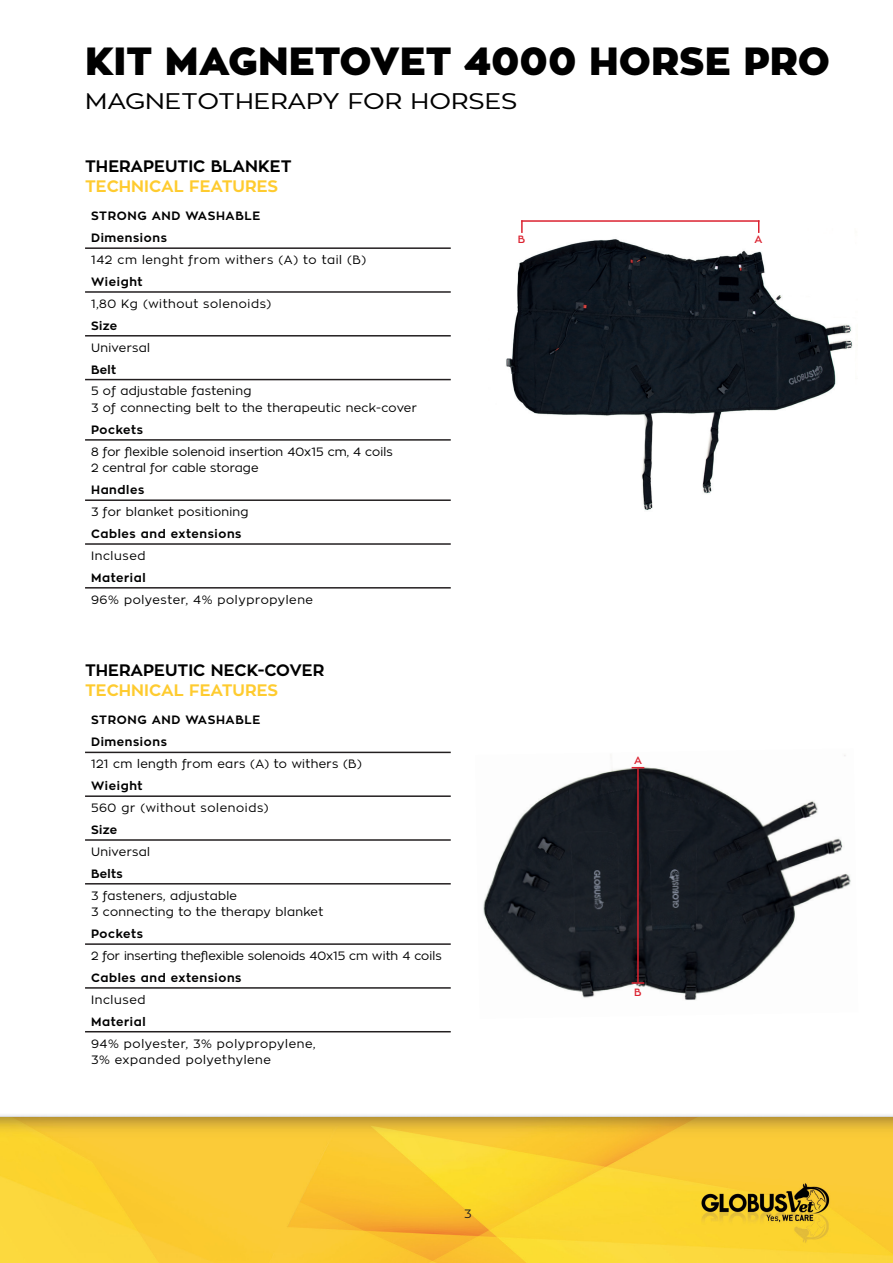
<style>
.page{position:relative;width:893px;height:1263px;background:#fff}
.page>*{position:absolute;margin:0;border:0;box-sizing:border-box;transform-origin:0 0}
.t1{font:900 39px "Zona Pro";color:#000}
.t2{font:22.5px "Zona Pro";color:#000;scale:1.14 1}
.t3{font:700 16.5px "Zona Pro";color:#000}
.t4{font:700 16.5px "Zona Pro";color:#fecb2f}
.t5{font:12px/16.5px "Zona Pro";letter-spacing:.025em;color:#000}
.t6{font:12px/16.5px "Zona Pro";letter-spacing:.05em;color:#000}
.t7{font:700 12px/21.9px "Zona Pro";letter-spacing:.05em;color:#000}
.t8{font:12px "Zona Pro";color:#000}
.t9{font:12px "Zona Pro";color:#231f20}
.t10{font:600 10.5px "Zona Pro";color:#db2230}
</style>
<div class="page">
<img style="left:0;top:220px;width:893px;height:1043px">
<hr style="left:85px;top:247px;width:366px;height:2px;background:#231f20">
<hr style="left:85px;top:291px;width:366px;height:2px;background:#231f20">
<hr style="left:85px;top:335px;width:366px;height:1px;background:#231f20">
<hr style="left:85px;top:379px;width:366px;height:1px;background:#231f20">
<hr style="left:85px;top:439px;width:366px;height:2px;background:#231f20">
<hr style="left:85px;top:499px;width:366px;height:2px;background:#231f20">
<hr style="left:85px;top:543px;width:366px;height:2px;background:#231f20">
<hr style="left:85px;top:587px;width:366px;height:1px;background:#231f20">
<img style="left:489px;top:229px;width:368px;height:283px">
<hr style="left:521px;top:220px;width:238px;height:2px;background:#db2230">
<svg style="left:521px;top:220px;width:2px;height:13px"></svg>
<svg style="left:758px;top:220px;width:1px;height:13px"></svg>
<hr style="left:85px;top:752px;width:366px;height:1px;background:#231f20">
<hr style="left:85px;top:795px;width:366px;height:2px;background:#231f20">
<hr style="left:85px;top:839px;width:366px;height:2px;background:#231f20">
<hr style="left:85px;top:883px;width:366px;height:1px;background:#231f20">
<hr style="left:85px;top:943px;width:366px;height:2px;background:#231f20">
<hr style="left:85px;top:987px;width:366px;height:2px;background:#231f20">
<hr style="left:85px;top:1031px;width:366px;height:1px;background:#231f20">
<img style="left:475px;top:748px;width:383px;height:271px">
<hr style="left:637px;top:768px;width:2px;height:215px;background:#db2230">
<svg style="left:632px;top:982px;width:12px;height:2px"></svg>
<svg style="left:632px;top:767px;width:12px;height:1px"></svg>
<h1 class="t1" style="left:85px;top:35px;width:747px">KIT MAGNETOVET 4000 HORSE PRO</h1>
<h2 class="t2" style="left:85px;top:86px;width:381px">MAGNETOTHERAPY FOR HORSES</h2>
<h3 class="t3" style="left:85px;top:155px;width:208px">THERAPEUTIC BLANKET</h3>
<h3 class="t4" style="left:85px;top:175px;width:195px">TECHNICAL FEATURES</h3>
<p class="t7" style="left:91px;top:205px;width:171px">STRONG AND WASHABLE<br>Dimensions</p>
<p class="t6" style="left:91px;top:251px;width:277px">142 cm lenght from withers (A) to tail (B)</p>
<p class="t7" style="left:91px;top:271px;width:53px">Wieight</p>
<p class="t6" style="left:91px;top:295px;width:182px">1,80 Kg (without solenoids)</p>
<p class="t7" style="left:91px;top:315px;width:28px">Size</p>
<p class="t5" style="left:91px;top:339px;width:61px">Universal</p>
<p class="t7" style="left:91px;top:358px;width:27px">Belt</p>
<p class="t5" style="left:91px;top:383px;width:327px">5 of adjustable fastening<br>3 of connecting belt to the therapeutic neck-cover</p>
<p class="t7" style="left:91px;top:419px;width:53px">Pockets</p>
<p class="t5" style="left:91px;top:443px;width:303px">8 for flexible solenoid insertion 40x15 cm, 4 coils<br>2 central for cable storage</p>
<p class="t7" style="left:91px;top:479px;width:55px">Handles</p>
<p class="t5" style="left:91px;top:503px;width:159px">3 for blanket positioning</p>
<p class="t7" style="left:91px;top:523px;width:152px">Cables and extensions</p>
<p class="t6" style="left:91px;top:547px;width:56px">Inclused</p>
<p class="t7" style="left:91px;top:567px;width:56px">Material</p>
<p class="t6" style="left:91px;top:591px;width:224px">96% polyester, 4% polypropylene</p>
<h3 class="t3" style="left:85px;top:659px;width:241px">THERAPEUTIC NECK-COVER</h3>
<h3 class="t4" style="left:85px;top:679px;width:195px">TECHNICAL FEATURES</h3>
<p class="t7" style="left:91px;top:709px;width:171px">STRONG AND WASHABLE<br>Dimensions</p>
<p class="t5" style="left:91px;top:756px;width:272px">121 cm length from ears (A) to withers (B)</p>
<p class="t7" style="left:91px;top:775px;width:53px">Wieight</p>
<p class="t6" style="left:91px;top:799px;width:179px">560 gr (without solenoids)</p>
<p class="t7" style="left:91px;top:819px;width:28px">Size</p>
<p class="t5" style="left:91px;top:843px;width:61px">Universal</p>
<p class="t7" style="left:91px;top:863px;width:33px">Belts</p>
<p class="t5" style="left:91px;top:887px;width:234px">3 fasteners, adjustable<br>3 connecting to the therapy blanket</p>
<p class="t7" style="left:91px;top:923px;width:53px">Pockets</p>
<p class="t8" style="left:91px;top:948px;width:352px">2 for inserting theflexible solenoids 40x15 cm with 4 coils</p>
<p class="t7" style="left:91px;top:967px;width:152px">Cables and extensions</p>
<p class="t6" style="left:91px;top:991px;width:56px">Inclused</p>
<p class="t7" style="left:91px;top:1010px;width:56px">Material</p>
<p class="t6" style="left:91px;top:1035px;width:226px">94% polyester, 3% polypropylene,<br>3% expanded polyethylene</p>
<p class="t10" style="left:518px;top:232px;width:9px">B</p>
<p class="t10" style="left:754px;top:232px;width:9px">A</p>
<p class="t10" style="left:634px;top:753px;width:9px">A</p>
<p class="t10" style="left:634px;top:985px;width:9px">B</p>
<p class="t9" style="left:464px;top:1206px;width:9px">3</p>
</div>
